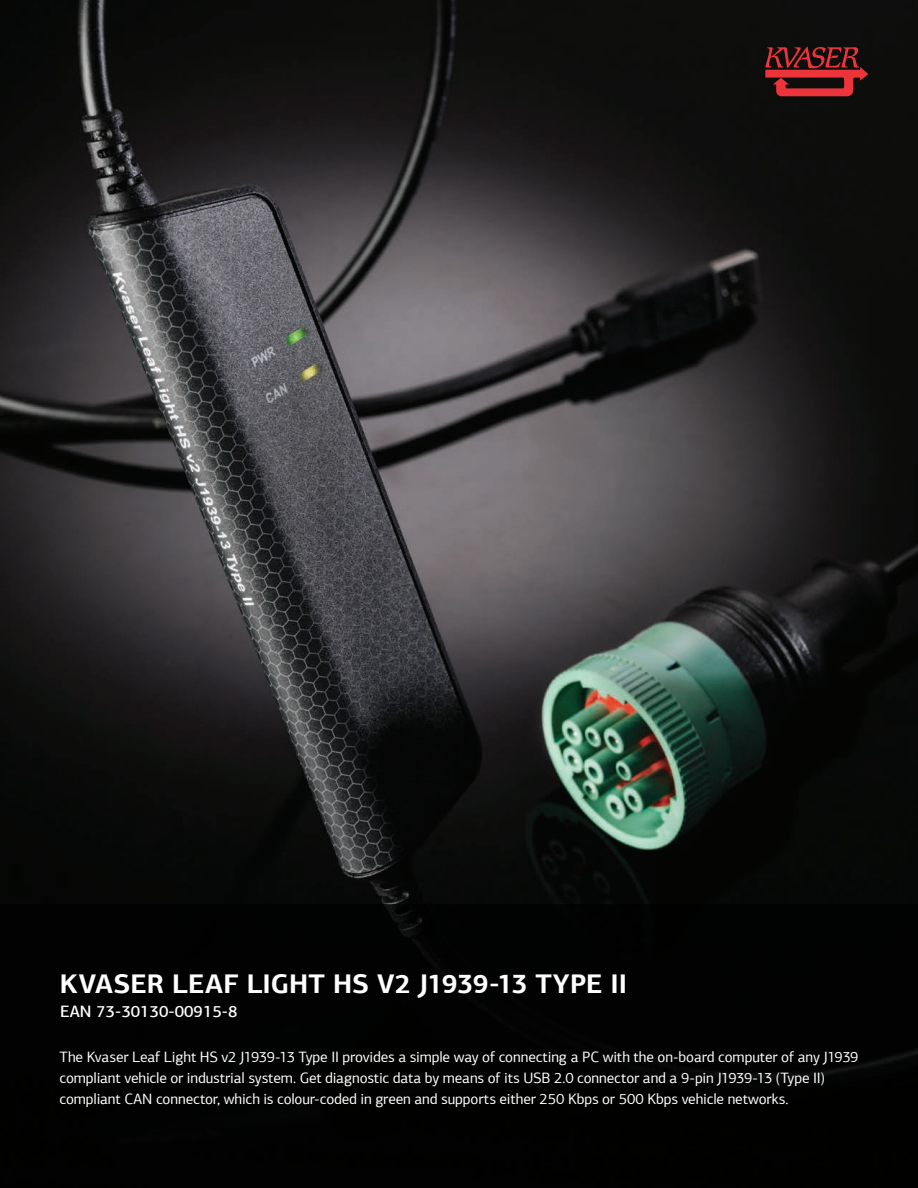
<style>
.page{position:relative;width:918px;height:1188px;background:#fff}
.page>*{position:absolute;margin:0;border:0;box-sizing:border-box;transform-origin:0 0}
.t1{font:700 27px "PF Agora Sans Pro";letter-spacing:.005em;color:#fff}
.t2{font:500 16.5px "PF Agora Sans Pro";color:#fff}
.t3{font:15px/21px "PF Agora Sans Pro";letter-spacing:-.01em;color:#fff}
</style>
<div class="page">
<img style="left:0;top:0;width:918px;height:904px">
<svg style="left:765px;top:47px;width:103px;height:49px;background:#721e21"></svg>
<div style="left:0;top:904px;width:918px;height:284px;background:#010201"></div>
<h1 class="t1" style="left:60px;top:967px;width:569px">KVASER LEAF LIGHT HS V2 J1939-13 TYPE II</h1>
<p class="t2" style="left:60px;top:1001px;width:179px">EAN 73-30130-00915-8</p>
<p class="t3" style="left:60px;top:1047px;width:801px">The Kvaser Leaf Light HS v2 J1939-13 Type II provides a simple way of connecting a PC with the on-board computer of any J1939 compliant vehicle or industrial system. Get diagnostic data by means of its USB 2.0 connector and a 9-pin J1939-13 (Type II) compliant CAN connector, which is colour-coded in green and supports either 250 Kbps or 500 Kbps vehicle networks.</p>
</div>
